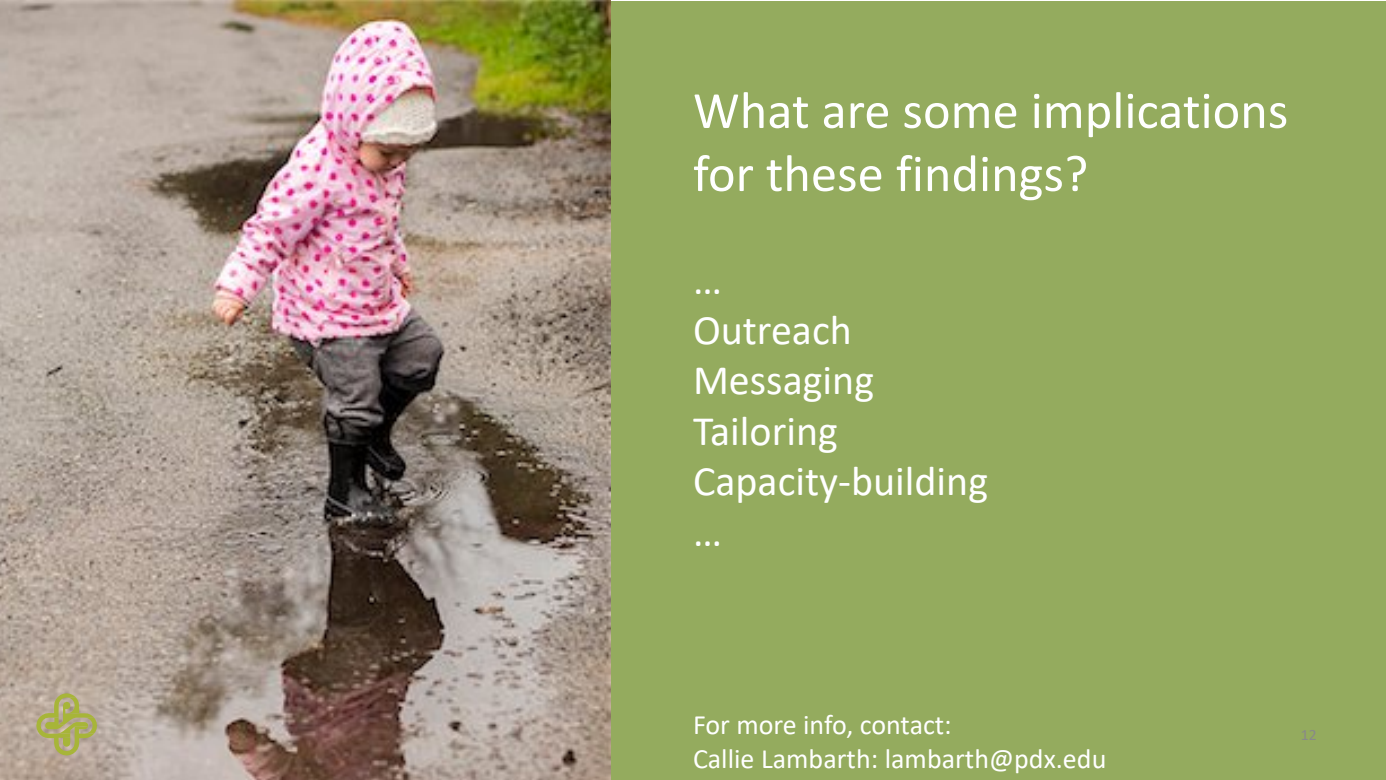
<style>
.page{position:relative;width:1386px;height:780px;background:#fff}
.page>*{position:absolute;margin:0;border:0;box-sizing:border-box;transform-origin:0 0}
.t1{font:52.5px/63px "Calibri";color:#fff}
.t2{font:42px/50.4px "Calibri";color:#fff}
.t3{font:28px/33.6px "Calibri";color:#fff}
.t4{font:15.75px "Calibri";color:#898989}
</style>
<div class="page">
<div style="left:611px;top:1px;width:774px;height:778px;background:#94ab5e"></div>
<img style="left:0;top:0;width:611px;height:779px">
<svg style="left:36px;top:693px;width:61px;height:62px"></svg>
<p class="t1" style="left:693px;top:78px;width:596px">What are some implications for these findings?</p>
<h2 class="t2" style="left:693px;top:253px;width:296px">…<br>Outreach<br>Messaging<br>Tailoring<br>Capacity-building …</h2>
<p class="t3" style="left:693px;top:707px;width:415px">For more info, contact:<br>Callie Lambarth: lambarth@pdx.edu</p>
<p class="t4" style="left:1300px;top:723px;width:17px">12</p>
</div>
